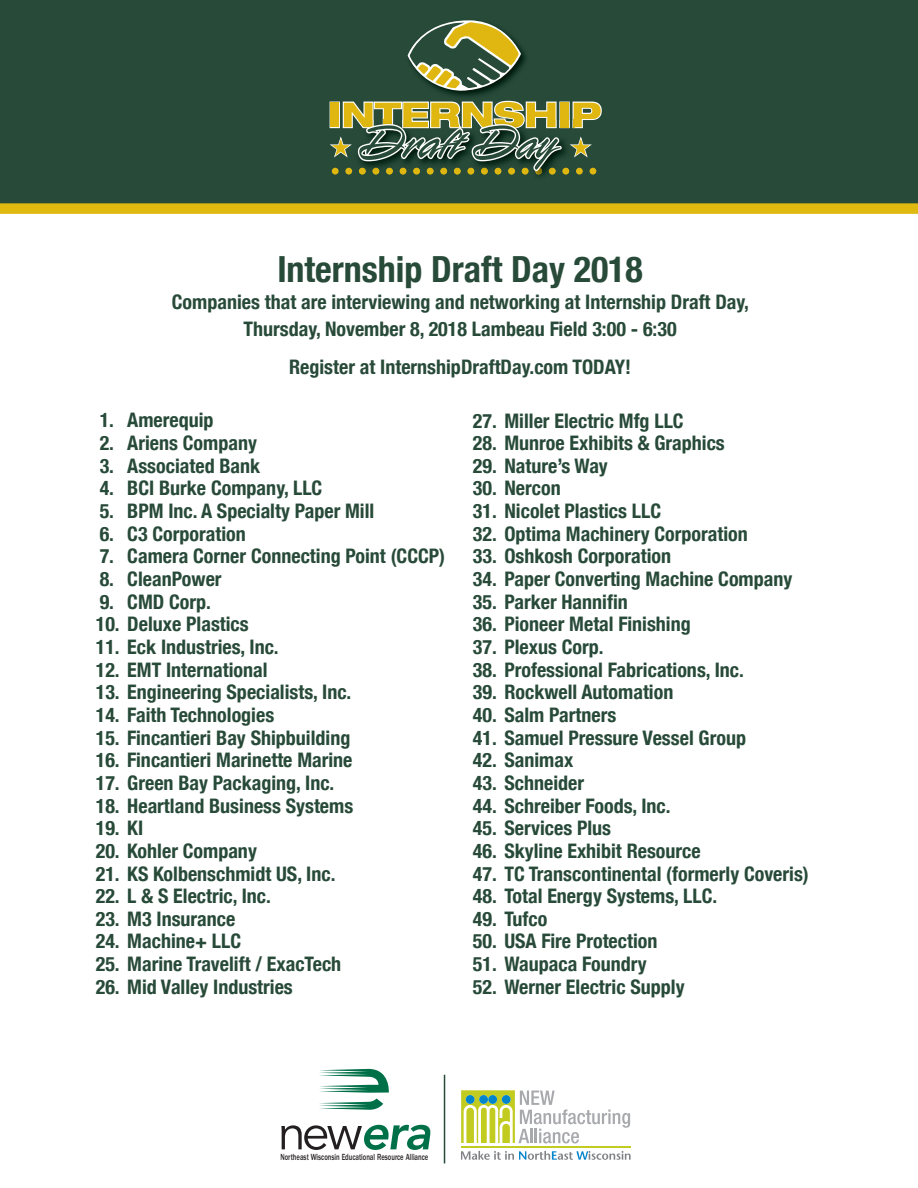
<style>
.page{position:relative;width:918px;height:1188px;background:#fff}
.page>*{position:absolute;margin:0;border:0;box-sizing:border-box;transform-origin:0 0}
.t1{font:700 condensed 36px "Helvetica Neue";color:#284a39}
.t2{font:700 condensed 19.95px/27px "Helvetica Neue";color:#284a39;text-align:center}
.t3{font:500 9.15px "Franklin Gothic";color:#231f20;scale:.72 1}
</style>
<div class="page">
<div style="left:0;top:0;width:918px;height:203px;background:#284a38"></div>
<img style="left:404px;top:16px;width:128px;height:82px">
<div style="left:353px;top:175px;width:221px;height:8px;background:#284a39"></div>
<svg style="left:325px;top:98px;width:279px;height:77px"></svg>
<svg style="left:408px;top:20px;width:113px;height:71px"></svg>
<svg style="left:319px;top:1069px;width:70px;height:41px"></svg>
<svg style="left:281px;top:1125px;width:149px;height:25px"></svg>
<hr style="left:461px;top:1146px;width:170px;height:1px;background:#c2cb1f">
<svg style="left:461px;top:1090px;width:169px;height:53px"></svg>
<svg style="left:461px;top:1151px;width:170px;height:9px"></svg>
<hr style="left:444px;top:1075px;width:1px;height:88px;background:#284a39">
<div style="left:0;top:203px;width:918px;height:11px;background:#dfb810"></div>
<h1 class="t1" style="left:277px;top:247px;width:367px">Internship Draft Day 2018</h1>
<p class="t2" style="left:172px;top:288px;width:579px">Companies that are interviewing and networking at Internship Draft Day,<br>Thursday, November 8, 2018 Lambeau Field 3:00 - 6:30</p>
<p class="t2" style="left:289px;top:353px;width:344px">Register at InternshipDraftDay.com TODAY!</p>
<p class="t2" style="left:100px;top:407px;width:115px">1. Amerequip</p>
<p class="t2" style="left:100px;top:429px;width:159px">2. Ariens Company</p>
<p class="t2" style="left:100px;top:452px;width:162px">3. Associated Bank</p>
<p class="t2" style="left:100px;top:475px;width:224px">4. BCI Burke Company, LLC</p>
<p class="t2" style="left:100px;top:497px;width:276px">5. BPM Inc. A Specialty Paper Mill</p>
<p class="t2" style="left:100px;top:520px;width:148px">6. C3 Corporation</p>
<p class="t2" style="left:100px;top:543px;width:347px">7. Camera Corner Connecting Point (CCCP)</p>
<p class="t2" style="left:100px;top:565px;width:123px">8. CleanPower</p>
<p class="t2" style="left:100px;top:588px;width:113px">9. CMD Corp.</p>
<p class="t2" style="left:96px;top:610px;width:155px">10. Deluxe Plastics</p>
<p class="t2" style="left:96px;top:633px;width:185px">11. Eck Industries, Inc.</p>
<p class="t2" style="left:96px;top:656px;width:173px">12. EMT International</p>
<p class="t2" style="left:96px;top:678px;width:257px">13. Engineering Specialists, Inc.</p>
<p class="t2" style="left:96px;top:701px;width:180px">14. Faith Technologies</p>
<p class="t2" style="left:96px;top:724px;width:256px">15. Fincantieri Bay Shipbuilding</p>
<p class="t2" style="left:96px;top:746px;width:258px">16. Fincantieri Marinette Marine</p>
<p class="t2" style="left:96px;top:769px;width:240px">17. Green Bay Packaging, Inc.</p>
<p class="t2" style="left:96px;top:792px;width:259px">18. Heartland Business Systems</p>
<p class="t2" style="left:96px;top:814px;width:49px">19. KI</p>
<p class="t2" style="left:96px;top:837px;width:163px">20. Kohler Company</p>
<p class="t2" style="left:96px;top:860px;width:241px">21. KS Kolbenschmidt US, Inc.</p>
<p class="t2" style="left:96px;top:882px;width:177px">22. L &amp; S Electric, Inc.</p>
<p class="t2" style="left:96px;top:905px;width:141px">23. M3 Insurance</p>
<p class="t2" style="left:96px;top:928px;width:147px">24. Machine+ LLC</p>
<p class="t2" style="left:96px;top:950px;width:247px">25. Marine Travelift / ExacTech</p>
<p class="t2" style="left:96px;top:973px;width:199px">26. Mid Valley Industries</p>
<p class="t2" style="left:473px;top:407px;width:212px">27. Miller Electric Mfg LLC</p>
<p class="t2" style="left:473px;top:429px;width:253px">28. Munroe Exhibits &amp; Graphics</p>
<p class="t2" style="left:473px;top:452px;width:136px">29. Nature’s Way</p>
<p class="t2" style="left:473px;top:475px;width:89px">30. Nercon</p>
<p class="t2" style="left:473px;top:497px;width:190px">31. Nicolet Plastics LLC</p>
<p class="t2" style="left:473px;top:520px;width:276px">32. Optima Machinery Corporation</p>
<p class="t2" style="left:473px;top:543px;width:200px">33. Oshkosh Corporation</p>
<p class="t2" style="left:473px;top:565px;width:321px">34. Paper Converting Machine Company</p>
<p class="t2" style="left:473px;top:588px;width:156px">35. Parker Hannifin</p>
<p class="t2" style="left:473px;top:610px;width:219px">36. Pioneer Metal Finishing</p>
<p class="t2" style="left:473px;top:633px;width:132px">37. Plexus Corp.</p>
<p class="t2" style="left:473px;top:656px;width:273px">38. Professional Fabrications, Inc.</p>
<p class="t2" style="left:473px;top:678px;width:202px">39. Rockwell Automation</p>
<p class="t2" style="left:473px;top:701px;width:145px">40. Salm Partners</p>
<p class="t2" style="left:473px;top:724px;width:275px">41. Samuel Pressure Vessel Group</p>
<p class="t2" style="left:473px;top:746px;width:102px">42. Sanimax</p>
<p class="t2" style="left:473px;top:769px;width:113px">43. Schneider</p>
<p class="t2" style="left:473px;top:792px;width:199px">44. Schreiber Foods, Inc.</p>
<p class="t2" style="left:473px;top:814px;width:140px">45. Services Plus</p>
<p class="t2" style="left:473px;top:837px;width:229px">46. Skyline Exhibit Resource</p>
<p class="t2" style="left:473px;top:860px;width:337px">47. TC Transcontinental (formerly Coveris)</p>
<p class="t2" style="left:473px;top:882px;width:246px">48. Total Energy Systems, LLC.</p>
<p class="t2" style="left:473px;top:905px;width:76px">49. Tufco</p>
<p class="t2" style="left:473px;top:928px;width:186px">50. USA Fire Protection</p>
<p class="t2" style="left:473px;top:950px;width:175px">51. Waupaca Foundry</p>
<p class="t2" style="left:473px;top:973px;width:213px">52. Werner Electric Supply</p>
<p class="t3" style="left:280px;top:1154px;width:207px">Northeast Wisconsin Educational Resource Alliance</p>
</div>
